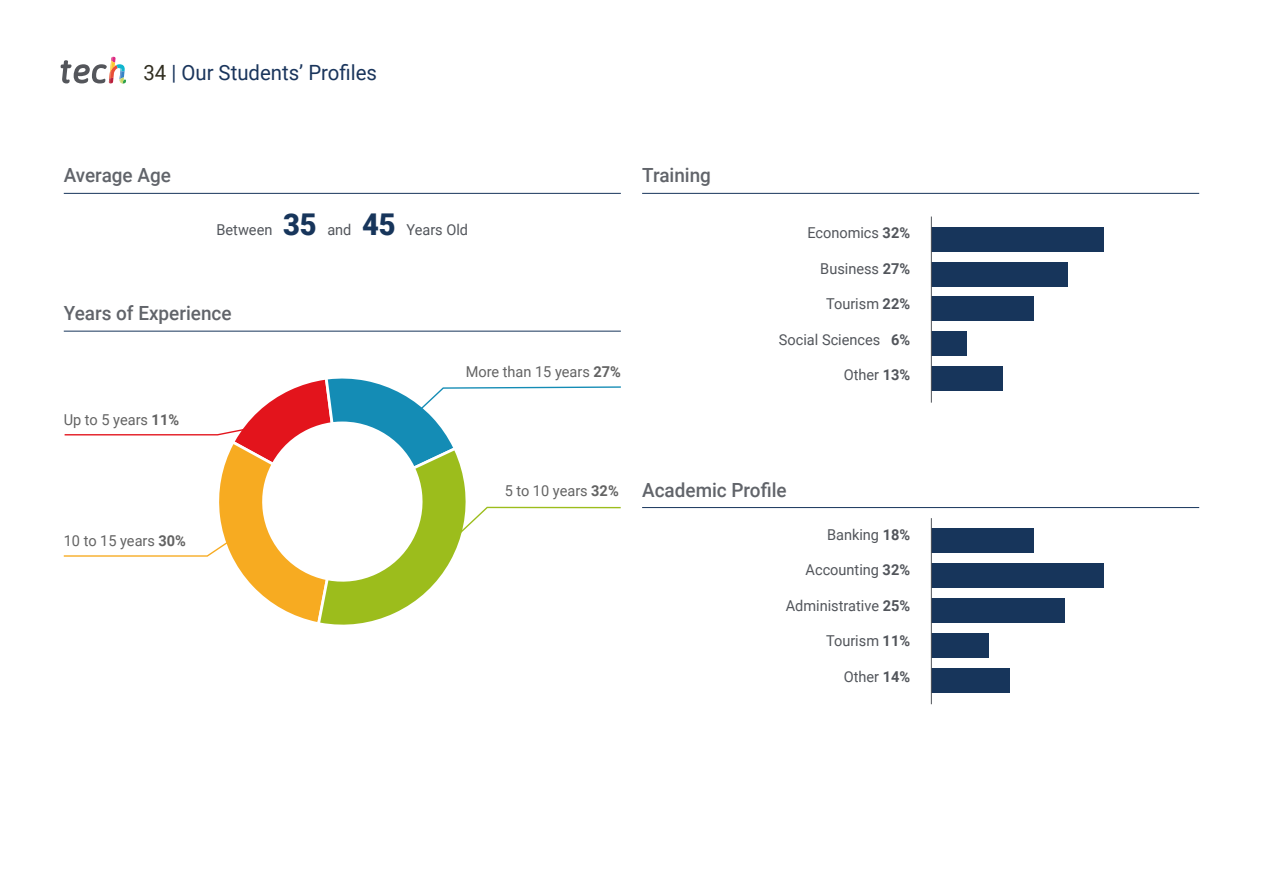
<style>
.page{position:relative;width:1263px;height:893px;background:#fff}
.page>*{position:absolute;margin:0;border:0;box-sizing:border-box;transform-origin:0 0}
.t1{font:21px "Roboto";color:#1a355c}
.t2{font:500 19.5px "Roboto";color:#61646a}
.t3{font:15px "Roboto";color:#52555b}
.t4{font:15px "Roboto";color:#636363}
.s1{color:#312e20}
.s2{font-weight:900;font-size:30px;color:#17355b}
.s3{font-weight:700}
</style>
<div class="page">
<svg style="left:61px;top:57px;width:65px;height:27px"></svg>
<hr style="left:64px;top:193px;width:557px;height:1px;background:#17355b">
<hr style="left:64px;top:331px;width:557px;height:1px;background:#17355b">
<svg style="left:64px;top:378px;width:557px;height:247px"></svg>
<hr style="left:642px;top:193px;width:557px;height:1px;background:#17355b">
<div style="left:931px;top:227px;width:173px;height:25px;background:#17355b"></div>
<div style="left:931px;top:262px;width:136px;height:24px;background:#17355b"></div>
<div style="left:931px;top:296px;width:103px;height:25px;background:#17355b"></div>
<div style="left:931px;top:331px;width:36px;height:25px;background:#17355b"></div>
<div style="left:931px;top:366px;width:72px;height:25px;background:#17355b"></div>
<hr style="left:931px;top:217px;width:1px;height:186px;background:#52555b">
<div style="left:931px;top:563px;width:173px;height:25px;background:#17355b"></div>
<hr style="left:642px;top:507px;width:557px;height:1px;background:#17355b">
<div style="left:931px;top:528px;width:103px;height:25px;background:#17355b"></div>
<div style="left:931px;top:598px;width:134px;height:25px;background:#17355b"></div>
<div style="left:931px;top:633px;width:58px;height:25px;background:#17355b"></div>
<div style="left:931px;top:668px;width:79px;height:24px;background:#17355b"></div>
<hr style="left:931px;top:518px;width:1px;height:186px;background:#52555b">
<h1 class="t1" style="left:144px;top:57px;width:235px"><span class="s1">34</span> | Our Students’ Profiles</h1>
<h2 class="t2" style="left:64px;top:161px;width:109px">Average Age</h2>
<p class="t3" style="left:216px;top:219px;width:253px">Between <span class="s2">35</span> and <span class="s2">45</span> Years Old</p>
<h2 class="t2" style="left:64px;top:300px;width:169px">Years of Experience</h2>
<p class="t4" style="left:64px;top:409px;width:117px">Up to 5 years <span class="s3">11%</span></p>
<p class="t4" style="left:64px;top:530px;width:124px">10 to 15 years <span class="s3">30%</span></p>
<p class="t4" style="left:466px;top:361px;width:157px">More than 15 years <span class="s3">27%</span></p>
<p class="t4" style="left:505px;top:480px;width:116px">5 to 10 years <span class="s3">32%</span></p>
<h2 class="t2" style="left:642px;top:161px;width:70px">Training</h2>
<p class="t3" style="left:807px;top:222px;width:104px">Economics <span class="s3">32%</span></p>
<p class="t3" style="left:820px;top:258px;width:91px">Business <span class="s3">27%</span></p>
<p class="t3" style="left:826px;top:293px;width:85px">Tourism <span class="s3">22%</span></p>
<p class="t3" style="left:779px;top:329px;width:133px">Social Sciences <span class="s3">6%</span></p>
<p class="t3" style="left:844px;top:364px;width:68px">Other <span class="s3">13%</span></p>
<h2 class="t2" style="left:642px;top:476px;width:146px">Academic Profile</h2>
<p class="t3" style="left:827px;top:524px;width:85px">Banking <span class="s3">18%</span></p>
<p class="t3" style="left:805px;top:559px;width:106px">Accounting <span class="s3">32%</span></p>
<p class="t3" style="left:786px;top:595px;width:126px">Administrative <span class="s3">25%</span></p>
<p class="t3" style="left:826px;top:630px;width:85px">Tourism <span class="s3">11%</span></p>
<p class="t3" style="left:844px;top:666px;width:68px">Other <span class="s3">14%</span></p>
</div>
